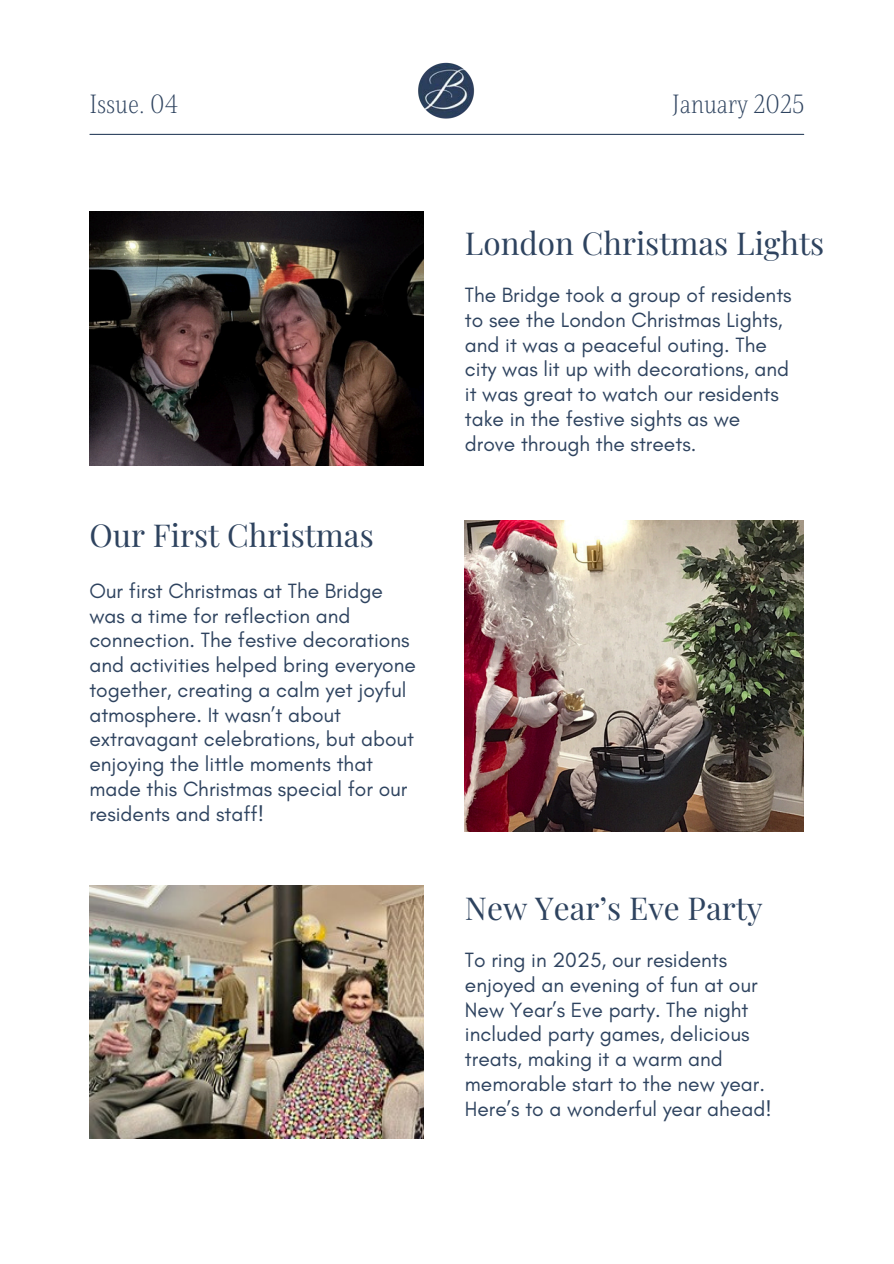
<style>
.page{position:relative;width:894px;height:1264px;background:#fff}
.page>*{position:absolute;margin:0;border:0;box-sizing:border-box;transform-origin:0 0}
.t1{font:31.5px "Playfair Display";color:#2e435f}
.t2{font:300 27px "Singel";color:#2e435f}
.t3{font:21px/24.8px "Glacial Indifference";color:#2e435f}
</style>
<div class="page">
<hr style="left:90px;top:134px;width:713px;height:1px;background:#2e435f">
<img style="left:418px;top:62px;width:57px;height:57px">
<img style="left:465px;top:520px;width:338px;height:311px">
<img style="left:89px;top:212px;width:334px;height:253px">
<img style="left:89px;top:885px;width:334px;height:253px">
<h2 class="t2" style="left:89px;top:87px;width:91px">Issue. 04</h2>
<p class="t2" style="left:671px;top:87px;width:134px">January 2025</p>
<p class="t1" style="left:465px;top:221px;width:361px">London Christmas Lights</p>
<h1 class="t1" style="left:89px;top:512px;width:286px">Our First Christmas</h1>
<p class="t3" style="left:89px;top:578px;width:328px">Our first Christmas at The Bridge was a time for reflection and connection. The festive decorations and activities helped bring everyone together, creating a calm yet joyful atmosphere. It wasn’t about extravagant celebrations, but about enjoying the little moments that made this Christmas special for our residents and staff!</p>
<h2 class="t3" style="left:465px;top:282px;width:328px">The Bridge took a group of residents to see the London Christmas Lights, and it was a peaceful outing. The city was lit up with decorations, and it was great to watch our residents take in the festive sights as we drove through the streets.</h2>
<h1 class="t1" style="left:465px;top:886px;width:299px">New Year’s Eve Party</h1>
<p class="t3" style="left:465px;top:947px;width:308px">To ring in 2025, our residents enjoyed an evening of fun at our<br>New Year’s Eve party. The night included party games, delicious treats, making it a warm and memorable start to the new year.<br>Here’s to a wonderful year ahead!</p>
</div>
